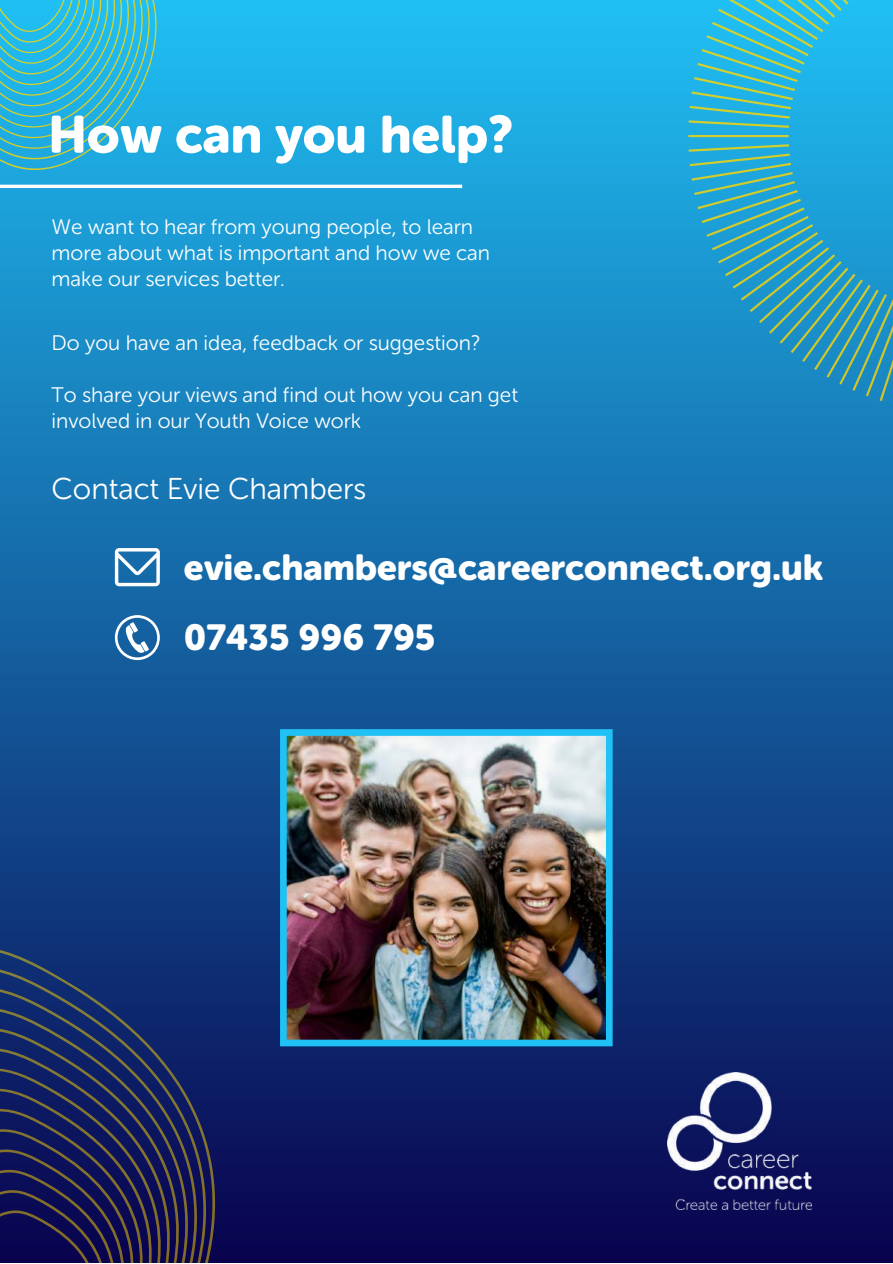
<style>
.page{position:relative;width:893px;height:1264px;background:#fff}
.page>*{position:absolute;margin:0;border:0;box-sizing:border-box;transform-origin:0 0}
.t1{font:51.9px "Museo Sans Rounded 900";color:#fff}
.t2{font:36px/70.5px "Museo Sans Rounded 900";color:#fff}
.t3{font:30px "Museo Sans Rounded 300";color:#fff}
.t4{font:21px/25.8px "Museo Sans Rounded 300";color:#fff}
</style>
<div class="page">
<div style="left:0;top:0;width:892px;height:1262px;background:linear-gradient(to bottom,#20c0f4,#09034d)"></div>
<svg style="left:688px;top:0;width:204px;height:414px;background:#2ea4c7"></svg>
<hr style="left:0;top:185px;width:462px;height:3px;background:#fff">
<svg style="left:0;top:887px;width:339px;height:375px;background:#0d296f"></svg>
<div style="left:0;top:902px;width:280px;height:24px;background:#0f367b"></div>
<svg style="left:0;top:926px;width:326px;height:336px;background:#0d276d"></svg>
<svg style="left:0;top:949px;width:309px;height:313px;background:#0f286b"></svg>
<svg style="left:0;top:980px;width:293px;height:282px;background:#102567"></svg>
<svg style="left:0;top:1004px;width:277px;height:258px;background:#102163"></svg>
<svg style="left:0;top:1021px;width:260px;height:241px;background:#132362"></svg>
<svg style="left:0;top:1050px;width:244px;height:212px;background:#131f5e"></svg>
<svg style="left:0;top:1069px;width:228px;height:193px;background:#1e2052"></svg>
<svg style="left:0;top:0;width:261px;height:205px;background:#2bb3dc"></svg>
<img style="left:667px;top:1072px;width:144px;height:137px">
<img style="left:280px;top:729px;width:332px;height:317px">
<svg style="left:115px;top:548px;width:45px;height:38px"></svg>
<svg style="left:115px;top:615px;width:45px;height:45px"></svg>
<h1 class="t1" style="left:48px;top:104px;width:466px">How can you help?</h1>
<p class="t4" style="left:52px;top:214px;width:440px">We want to hear from young people, to learn more about what is important and how we can make our services better.</p>
<p class="t4" style="left:52px;top:330px;width:430px">Do you have an idea, feedback or suggestion?</p>
<p class="t4" style="left:52px;top:381px;width:468px">To share your views and find out how you can get involved in our Youth Voice work</p>
<h3 class="t3" style="left:52px;top:470px;width:316px">Contact Evie Chambers</h3>
<h2 class="t2" style="left:184px;top:532px;width:641px">evie.chambers@careerconnect.org.uk<br>07435 996 795</h2>
</div>
